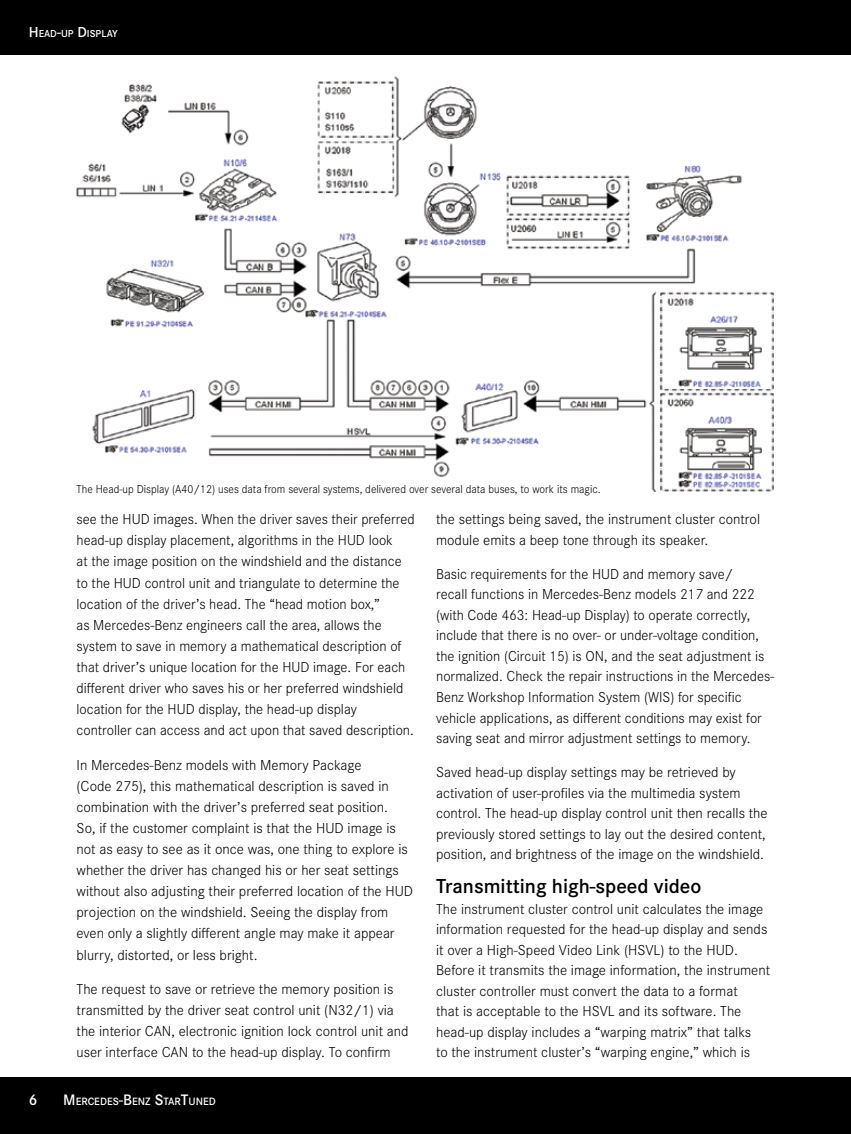
<style>
.page{position:relative;width:851px;height:1134px;background:#fff}
.page>*{position:absolute;margin:0;border:0;box-sizing:border-box;transform-origin:0 0}
.t1{font:600 21px "Corporate S";color:#000}
.t2{font:600 15.75px "Corporate S";color:#fff}
.t3{font:300 15px/21.1px "Corporate S";color:#000}
.t4{font:300 12px "Corporate S";color:#000;scale:.96 1}
.t5{font:600 10.95px "Corporate S";color:#fff}
.t6{font:600 10.5px "Corporate S";color:#fff}
.s1{font-size:15px}
.s2{font-size:15.75px}
</style>
<div class="page">
<div style="left:0;top:1077px;width:850px;height:57px;background:#000"></div>
<div style="left:0;top:0;width:850px;height:55px;background:#000"></div>
<img style="left:77px;top:77px;width:697px;height:414px">
<p class="t6" style="left:29px;top:27px;width:91px"><span class="s1">H</span> EAD<span class="s1">-</span>UP <span class="s1">D</span> ISPLAY</p>
<p class="t4" style="left:77px;top:481px;width:547px">The Head-up Display (A40/12) uses data from several systems, delivered over several data buses, to work its magic.</p>
<p class="t3" style="left:77px;top:508px;width:339px">see the HUD images. When the driver saves their preferred head-up display placement, algorithms in the HUD look<br>at the image position on the windshield and the distance to the HUD control unit and triangulate to determine the location of the driver’s head. The “head motion box,”<br>as Mercedes-Benz engineers call the area, allows the system to save in memory a mathematical description of that driver’s unique location for the HUD image. For each different driver who saves his or her preferred windshield location for the HUD display, the head-up display controller can access and act upon that saved description.</p>
<p class="t3" style="left:77px;top:754px;width:338px">In Mercedes-Benz models with Memory Package<br>(Code 275), this mathematical description is saved in combination with the driver’s preferred seat position.<br>So, if the customer complaint is that the HUD image is not as easy to see as it once was, one thing to explore is whether the driver has changed his or her seat settings without also adjusting their preferred location of the HUD projection on the windshield. Seeing the display from even only a slightly different angle may make it appear blurry, distorted, or less bright.</p>
<p class="t3" style="left:77px;top:978px;width:333px">The request to save or retrieve the memory position is transmitted by the driver seat control unit (N32/1) via the interior CAN, electronic ignition lock control unit and user interface CAN to the head-up display. To confirm</p>
<p class="t2" style="left:29px;top:1090px;width:10px">6</p>
<p class="t5" style="left:63px;top:1094px;width:154px"><span class="s2">M</span>ERCEDES<span class="s2">-B</span>ENZ <span class="s2">S</span>TAR<span class="s2">T</span>UNED</p>
<p class="t3" style="left:436px;top:508px;width:325px;line-height:20.5px">the settings being saved, the instrument cluster control module emits a beep tone through its speaker.</p>
<p class="t3" style="left:436px;top:563px;width:340px;line-height:20.5px">Basic requirements for the HUD and memory save/<br>recall functions in Mercedes-Benz models 217 and 222 (with Code 463: Head-up Display) to operate correctly, include that there is no over- or under-voltage condition, the ignition (Circuit 15) is ON, and the seat adjustment is normalized. Check the repair instructions in the Mercedes-Benz Workshop Information System (WIS) for specific vehicle applications, as different conditions may exist for saving seat and mirror adjustment settings to memory.</p>
<p class="t3" style="left:436px;top:761px;width:333px;line-height:20.5px">Saved head-up display settings may be retrieved by activation of user-profiles via the multimedia system control. The head-up display control unit then recalls the previously stored settings to lay out the desired content, position, and brightness of the image on the windshield.</p>
<h1 class="t1" style="left:436px;top:872px;width:267px">Transmitting high-speed video</h1>
<p class="t3" style="left:436px;top:898px;width:335px;line-height:20.5px">The instrument cluster control unit calculates the image information requested for the head-up display and sends it over a High-Speed Video Link (HSVL) to the HUD.<br>Before it transmits the image information, the instrument cluster controller must convert the data to a format<br>that is acceptable to the HSVL and its software. The head-up display includes a “warping matrix” that talks<br>to the instrument cluster’s “warping engine,” which is</p>
</div>
